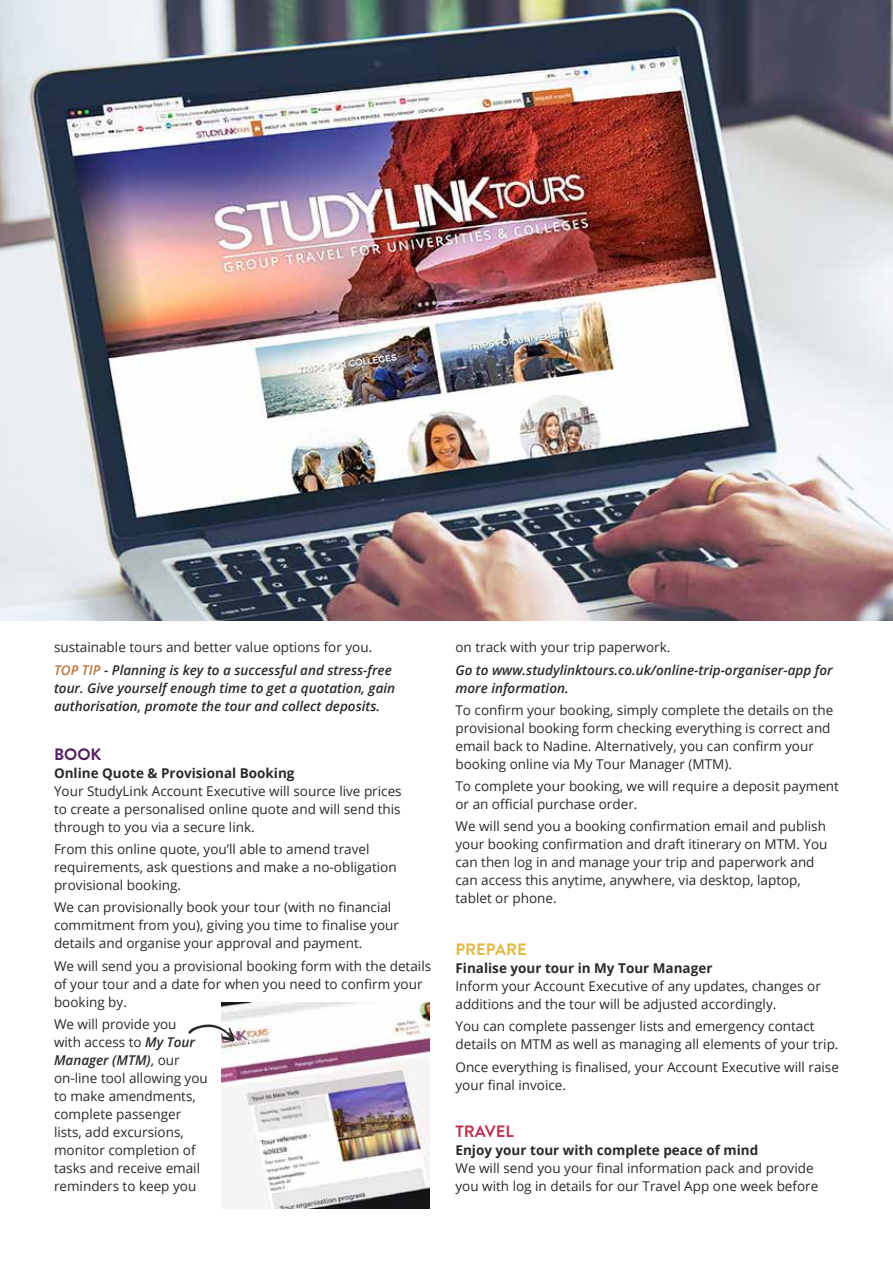
<style>
.page{position:relative;width:893px;height:1263px;background:#fff}
.page>*{position:absolute;margin:0;border:0;box-sizing:border-box;transform-origin:0 0}
.t1{font:700 16.5px "Brandon Grotesque";color:#e3b743}
.t2{font:700 16.5px "Brandon Grotesque";color:#be3653}
.t3{font:700 16.5px "Brandon Grotesque";color:#541f5d}
.t4{font:13.5px/18px "Open Sans";color:#292929}
.t5{font:italic 600 13.5px/18px "Open Sans";color:#292929}
.t6{font:700 13.5px "Open Sans";color:#292929}
.s1{font-weight:600;font-style:italic;color:#bc763e}
.s2{font-weight:600;font-style:italic}
</style>
<div class="page">
<img style="left:222px;top:1002px;width:207px;height:207px">
<svg style="left:188px;top:1024px;width:47px;height:18px"></svg>
<img style="left:0;top:0;width:893px;height:621px">
<p class="t4" style="left:54px;top:636px;width:339px;line-height:22.2px">sustainable tours and better value options for you.<br><span class="s1">TOP TIP</span> <span class="s2">- Planning is key to a successful and stress-free</span></p>
<p class="t5" style="left:54px;top:678px;width:343px">tour. Give yourself enough time to get a quotation, gain authorisation, promote the tour and collect deposits.</p>
<p class="t3" style="left:54px;top:743px;width:49px">BOOK</p>
<p class="t6" style="left:54px;top:763px;width:242px">Online Quote &amp; Provisional Booking</p>
<p class="t4" style="left:54px;top:782px;width:349px;text-align:justify">Your StudyLink Account Executive will source live prices to create a personalised online quote and will send this through to you via a secure link.</p>
<p class="t4" style="left:54px;top:840px;width:344px">From this online quote, you’ll able to amend travel requirements, ask questions and make a no-obligation provisional booking.</p>
<p class="t4" style="left:54px;top:898px;width:347px">We can provisionally book your tour (with no financial commitment from you), giving you time to finalise your details and organise your approval and payment.</p>
<p class="t4" style="left:54px;top:956px;width:379px">We will send you a provisional booking form with the details of your tour and a date for when you need to confirm your booking by.</p>
<p class="t4" style="left:54px;top:1015px;width:155px">We will provide you<br>with access to <span class="s2">My Tour<br>Manager (MTM)</span>, our on-line tool allowing you to make amendments, complete passenger lists, add excursions, monitor completion of tasks and receive email reminders to keep you</p>
<p class="t4" style="left:455px;top:638px;width:216px">on track with your trip paperwork.</p>
<p class="t5" style="left:455px;top:660px;width:379px">Go to www.studylinktours.co.uk/online-trip-organiser-app for more information.</p>
<p class="t4" style="left:455px;top:701px;width:379px">To confirm your booking, simply complete the details on the provisional booking form checking everything is correct and email back to Nadine. Alternatively, you can confirm your booking online via My Tour Manager (MTM).</p>
<p class="t4" style="left:455px;top:777px;width:385px">To complete your booking, we will require a deposit payment or an official purchase order.</p>
<p class="t4" style="left:455px;top:817px;width:374px">We will send you a booking confirmation email and publish your booking confirmation and draft itinerary on MTM. You can then log in and manage your trip and paperwork and can access this anytime, anywhere, via desktop, laptop, tablet or phone.</p>
<p class="t1" style="left:455px;top:938px;width:73px">PREPARE</p>
<p class="t6" style="left:455px;top:959px;width:258px">Finalise your tour in My Tour Manager</p>
<p class="t4" style="left:455px;top:977px;width:367px">Inform your Account Executive of any updates, changes or additions and the tour will be adjusted accordingly.</p>
<p class="t4" style="left:455px;top:1017px;width:385px">You can complete passenger lists and emergency contact details on MTM as well as managing all elements of your trip.</p>
<p class="t4" style="left:455px;top:1057px;width:385px">Once everything is finalised, your Account Executive will raise your final invoice.</p>
<p class="t2" style="left:455px;top:1120px;width:60px">TRAVEL</p>
<p class="t6" style="left:455px;top:1141px;width:304px">Enjoy your tour with complete peace of mind</p>
<p class="t4" style="left:455px;top:1159px;width:364px">We will send you your final information pack and provide you with log in details for our Travel App one week before</p>
</div>
